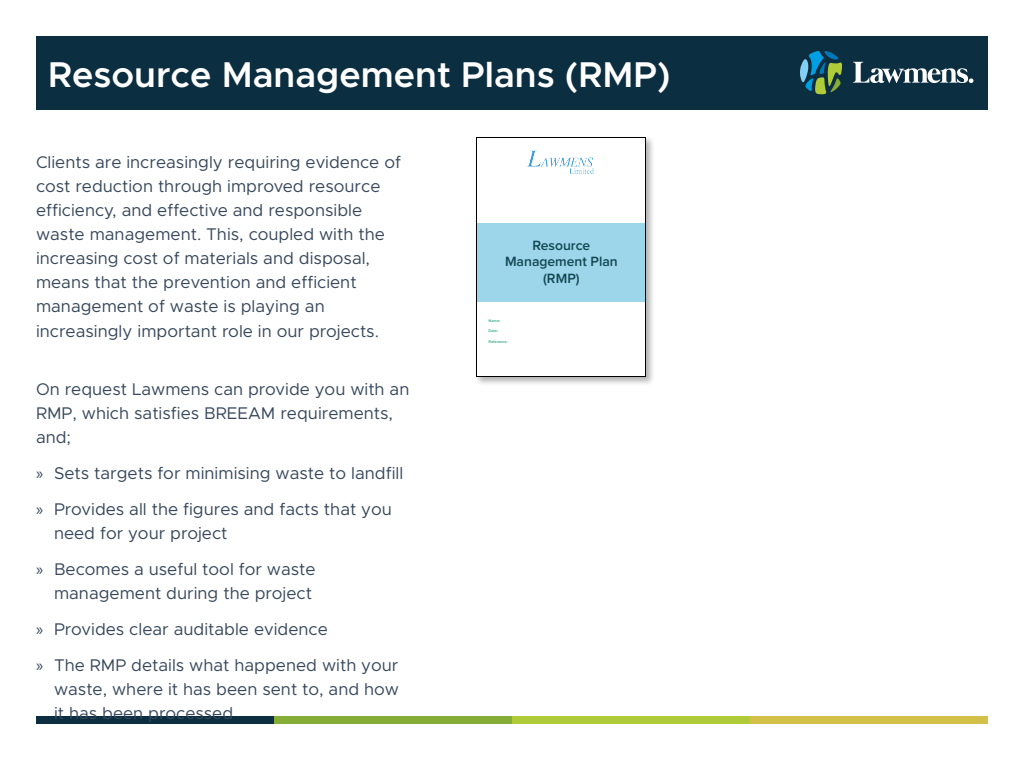
<style>
.page{position:relative;width:1024px;height:768px;background:#fff}
.page>*{position:absolute;margin:0;border:0;box-sizing:border-box;transform-origin:0 0}
.t1{font:600 36px "Metropolis";color:#fff}
.t2{font:17px/24px "Metropolis";color:#36475a}
.t3{font:600 13.9px/16.7px "Proxima Nova";color:#124651;text-align:center}
.t4{font:700 4px "Proxima Nova";color:#47b595}
.s1{font-family:"Myriad Pro"}
</style>
<div class="page">
<div style="left:36px;top:36px;width:952px;height:73px;background:#0c2e41"></div>
<div style="left:36px;top:716px;width:238px;height:8px;background:#0c2e41"></div>
<div style="left:274px;top:716px;width:238px;height:8px;background:#85ad37"></div>
<div style="left:512px;top:716px;width:238px;height:8px;background:#afcb37"></div>
<div style="left:750px;top:716px;width:238px;height:8px;background:#d4bf48"></div>
<svg style="left:800px;top:51px;width:42px;height:43px"></svg>
<svg style="left:853px;top:62px;width:120px;height:21px"></svg>
<div style="left:474px;top:135px;width:181px;height:251px;background:#000;opacity:.3"></div>
<div style="left:476px;top:138px;width:169px;height:238px;background:#fff"></div>
<img style="left:527px;top:150px;width:67px;height:24px">
<div style="left:476px;top:223px;width:169px;height:79px;background:#9dd6ea"></div>
<div style="left:476px;top:137px;width:170px;height:240px;border:1px solid #000"></div>
<h1 class="t1" style="left:48px;top:52px;width:624px">Resource Management Plans (RMP)</h1>
<p class="t2" style="left:36px;top:151px;width:367px">Clients are increasingly requiring evidence of cost reduction through improved resource efficiency, and effective and responsible waste management. This, coupled with the increasing cost of materials and disposal, means that the prevention and efficient management of waste is playing an increasingly important role in our projects.</p>
<p class="t2" style="left:36px;top:377px;width:375px">On request Lawmens can provide you with an<br>RMP, which satisfies BREEAM requirements, and;</p>
<p class="t2" style="left:36px;top:455px;width:369px;line-height:36px"><span class="s1">»</span> Sets targets for minimising waste to landfill <span class="s1">»</span> Provides all the figures and facts that you</p>
<p class="t2" style="left:36px;top:515px;width:281px;line-height:36px;text-indent:18px">need for your project<br><span class="s1">»</span> Becomes a useful tool for waste</p>
<p class="t2" style="left:36px;top:575px;width:364px;line-height:36px;text-indent:18px">management during the project<br><span class="s1">»</span> Provides clear auditable evidence<br><span class="s1">»</span> The RMP details what happened with your</p>
<p class="t2" style="left:54px;top:677px;width:346px">waste, where it has been sent to, and how it has been processed</p>
<p class="t3" style="left:505px;top:237px;width:114px">Resource<br>Management Plan (RMP)</p>
<p class="t4" style="left:489px;top:319px;width:13px">Name:</p>
<p class="t4" style="left:489px;top:329px;width:11px">Date:</p>
<p class="t4" style="left:489px;top:340px;width:21px">Reference:</p>
</div>
